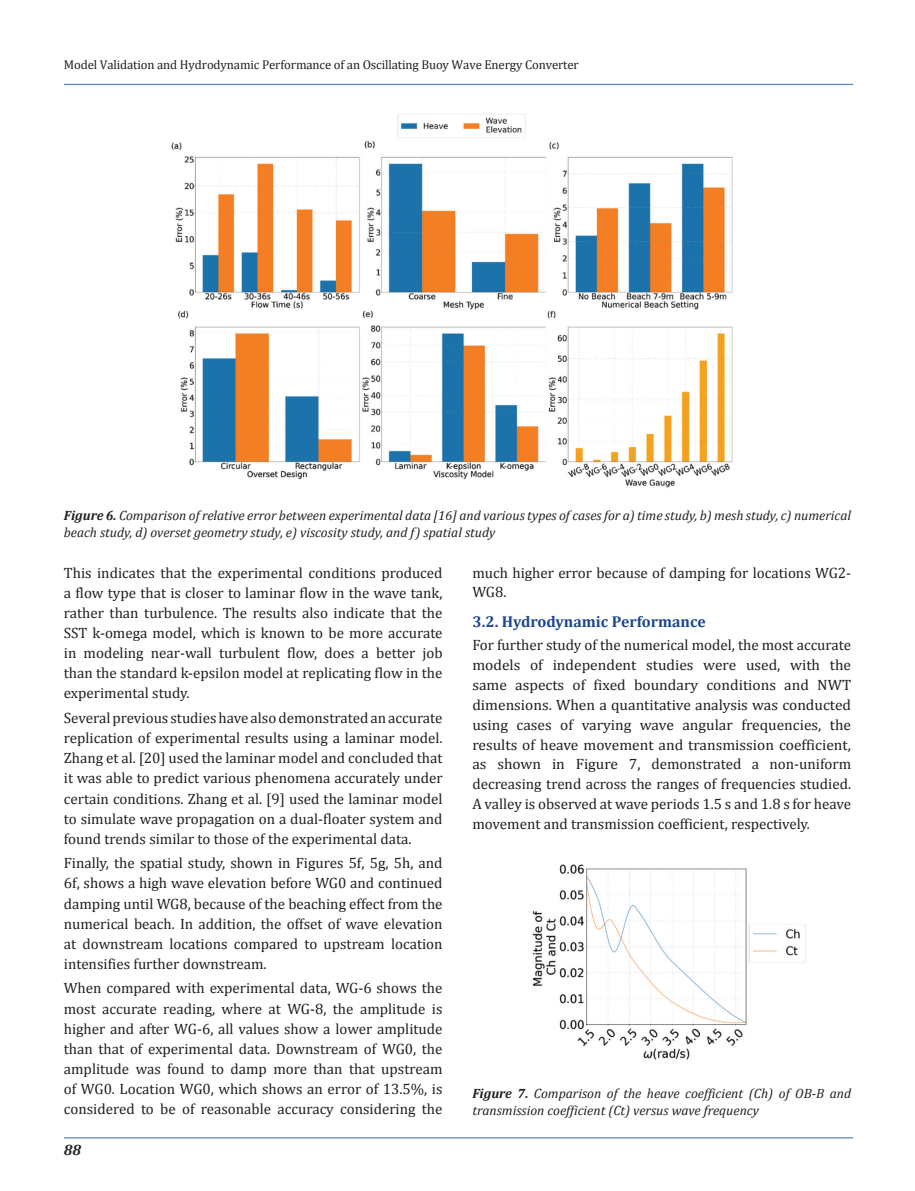
<style>
.page{position:relative;width:915px;height:1191px;background:#fff}
.page>*{position:absolute;margin:0;border:0;box-sizing:border-box;transform-origin:0 0}
.BOLD{font:700 15.75px "Cambria";color:#1c468d}
.YAZI{font:15px/20.1px "Cambria";color:#231f20;text-align:justify}
.t1{font:italic 700 15px "Cambria";color:#231f20}
.RESİM-ALTI{font:italic 13.5px/16.5px "Cambria";color:#231f20}
.t2{font:12.75px "Cambria";letter-spacing:-.01em;color:#231f20}
.s1{font-weight:700}
</style>
<div class="page">
<hr style="left:64px;top:1137px;width:789px;height:1px;background:#578abe">
<hr style="left:64px;top:84px;width:789px;height:1px;background:#578abe">
<img style="left:171px;top:114px;width:562px;height:374px">
<img style="left:532px;top:864px;width:274px;height:196px">
<p class="t2" style="left:64px;top:57px;width:516px">Model Validation and Hydrodynamic Performance of an Oscillating Buoy Wave Energy Converter</p>
<p class="RESİM-ALTI" style="left:64px;top:506px;width:788px"><span class="s1">Figure 6.</span> Comparison of relative error between experimental data [16] and various types of cases for a) time study, b) mesh study, c) numerical beach study, d) overset geometry study, e) viscosity study, and f) spatial study</p>
<p class="YAZI" style="left:64px;top:562px;width:380px">This indicates that the experimental conditions produced a flow type that is closer to laminar flow in the wave tank, rather than turbulence. The results also indicate that the SST k-omega model, which is known to be more accurate in modeling near-wall turbulent flow, does a better job than the standard k-epsilon model at replicating flow in the experimental study.</p>
<p class="YAZI" style="left:64px;top:707px;width:380px">Several previous studies have also demonstrated an accurate replication of experimental results using a laminar model.<br>Zhang et al. [20] used the laminar model and concluded that it was able to predict various phenomena accurately under certain conditions. Zhang et al. [9] used the laminar model to simulate wave propagation on a dual-floater system and found trends similar to those of the experimental data.</p>
<p class="YAZI" style="left:64px;top:853px;width:380px">Finally, the spatial study, shown in Figures 5f, 5g, 5h, and 6f, shows a high wave elevation before WG0 and continued damping until WG8, because of the beaching effect from the numerical beach. In addition, the offset of wave elevation at downstream locations compared to upstream location intensifies further downstream.</p>
<p class="YAZI" style="left:64px;top:978px;width:380px">When compared with experimental data, WG-6 shows the most accurate reading, where at WG-8, the amplitude is higher and after WG-6, all values show a lower amplitude than that of experimental data. Downstream of WG0, the amplitude was found to damp more than that upstream of WG0. Location WG0, which shows an error of 13.5%, is considered to be of reasonable accuracy considering the</p>
<p class="t1" style="left:64px;top:1138px;width:19px">88</p>
<p class="YAZI" style="left:472px;top:562px;width:380px">much higher error because of damping for locations WG2-<br>WG8.</p>
<p class="BOLD" style="left:472px;top:611px;width:235px">3.2. Hydrodynamic Performance</p>
<p class="YAZI" style="left:472px;top:634px;width:380px">For further study of the numerical model, the most accurate models of independent studies were used, with the same aspects of fixed boundary conditions and NWT dimensions. When a quantitative analysis was conducted using cases of varying wave angular frequencies, the results of heave movement and transmission coefficient, as shown in Figure 7, demonstrated a non-uniform decreasing trend across the ranges of frequencies studied.<br>A valley is observed at wave periods 1.5 s and 1.8 s for heave movement and transmission coefficient, respectively.</p>
<p class="RESİM-ALTI" style="left:472px;top:1084px;width:380px"><span class="s1">Figure 7.</span> Comparison of the heave coefficient (Ch) of OB-B and transmission coefficient (Ct) versus wave frequency</p>
</div>
